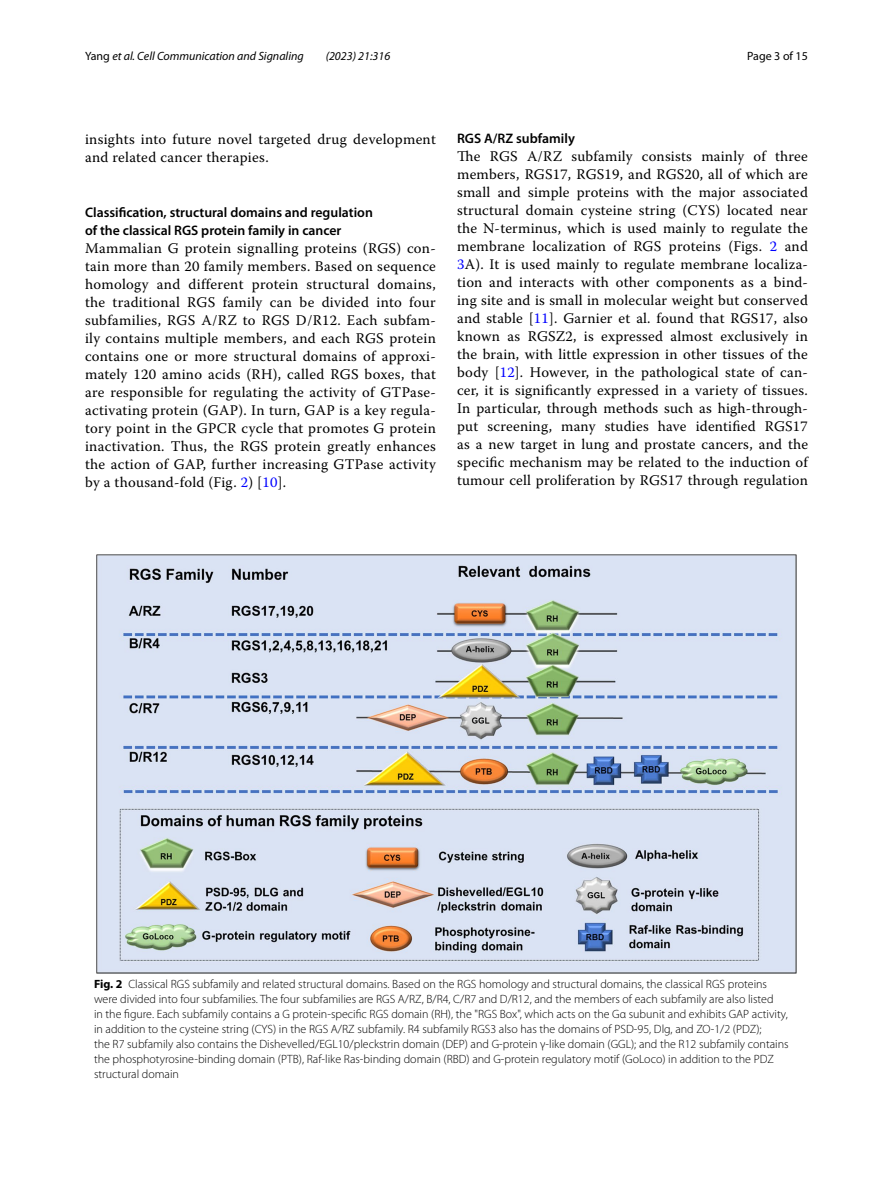
<style>
.page{position:relative;width:893px;height:1187px;background:#fff}
.page>*{position:absolute;margin:0;border:0;box-sizing:border-box;transform-origin:0 0}
.t1{font:14.7px/18px "Warnock Pro";letter-spacing:.02em;color:#000;text-align:justify}
.t2{font:600 13.8px/18px "Myriad Pro";color:#000}
.t3{font:300 12px/15px "Myriad Pro";color:#000}
.t4{font:italic 12px "Myriad Pro";color:#000}
.t5{font:12px "Myriad Pro";color:#000}
.s1{font-style:normal}
.s2{color:#00f}
.s3{font-weight:700}
</style>
<div class="page">
<img style="left:96px;top:554px;width:701px;height:419px">
<p class="t4" style="left:85px;top:48px;width:220px"><span class="s1">Yang</span> et al. Cell Communication and Signaling</p>
<p class="t4" style="left:326px;top:48px;width:66px">(2023) 21:316</p>
<p class="t5" style="left:747px;top:49px;width:62px">Page 3 of 15</p>
<p class="t1" style="left:85px;top:130px;width:352px">insights into future novel targeted drug development and related cancer therapies.</p>
<p class="t2" style="left:85px;top:202px;width:289px">Classification, structural domains and regulation of the classical RGS protein family in cancer</p>
<p class="t1" style="left:85px;top:238px;width:352px">Mammalian G protein signalling proteins (RGS) con&shy;tain more than 20 family members. Based on sequence homology and different protein structural domains, the traditional RGS family can be divided into four subfamilies, RGS A/RZ to RGS D/R12. Each subfam&shy;ily contains multiple members, and each RGS protein contains one or more structural domains of approxi&shy;mately 120 amino acids (RH), called RGS boxes, that are responsible for regulating the activity of GTPase&shy;activating protein (GAP). In turn, GAP is a key regula&shy;tory point in the GPCR cycle that promotes G protein inactivation. Thus, the RGS protein greatly enhances the action of GAP, further increasing GTPase activity by a thousand-fold (Fig. <span class="s2">2</span>) [<span class="s2">10</span>].</p>
<p class="t2" style="left:457px;top:129px;width:119px">RGS A/RZ subfamily</p>
<p class="t1" style="left:457px;top:147px;width:352px">The RGS A/RZ subfamily consists mainly of three members, RGS17, RGS19, and RGS20, all of which are small and simple proteins with the major associated structural domain cysteine string (CYS) located near the N-terminus, which is used mainly to regulate the membrane localization of RGS proteins (Figs. <span class="s2">2</span> and <span class="s2">3</span>A). It is used mainly to regulate membrane localiza&shy;tion and interacts with other components as a bind&shy;ing site and is small in molecular weight but conserved and stable [<span class="s2">11</span>]. Garnier et al. found that RGS17, also known as RGSZ2, is expressed almost exclusively in the brain, with little expression in other tissues of the body [<span class="s2">12</span>]. However, in the pathological state of can&shy;cer, it is significantly expressed in a variety of tissues.<br>In particular, through methods such as high-through&shy;put screening, many studies have identified RGS17 as a new target in lung and prostate cancers, and the specific mechanism may be related to the induction of tumour cell proliferation by RGS17 through regulation</p>
<p class="t3" style="left:94px;top:977px;width:696px"><span class="s3">Fig. 2</span> Classical RGS subfamily and related structural domains. Based on the RGS homology and structural domains, the classical RGS proteins were divided into four subfamilies. The four subfamilies are RGS A/RZ, B/R4, C/R7 and D/R12, and the members of each subfamily are also listed<br>in the figure. Each subfamily contains a G protein-specific RGS domain (RH), the "RGS Box", which acts on the Gα subunit and exhibits GAP activity, in addition to the cysteine string (CYS) in the RGS A/RZ subfamily. R4 subfamily RGS3 also has the domains of PSD-95, Dlg, and ZO-1/2 (PDZ);<br>the R7 subfamily also contains the Dishevelled/EGL10/pleckstrin domain (DEP) and G-protein γ-like domain (GGL); and the R12 subfamily contains the phosphotyrosine-binding domain (PTB), Raf-like Ras-binding domain (RBD) and G-protein regulatory motif (GoLoco) in addition to the PDZ structural domain</p>
</div>
